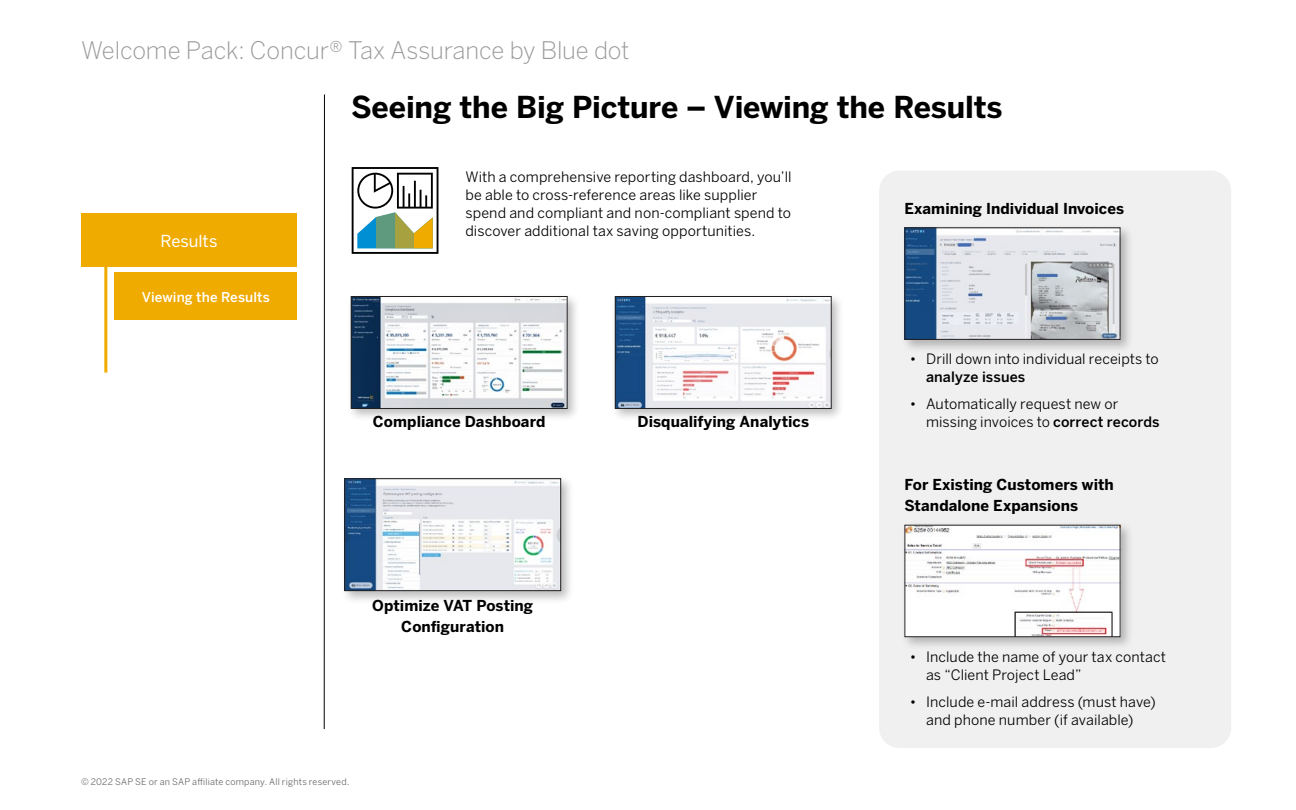
<style>
.page{position:relative;width:1296px;height:810px;background:#fff}
.page>*{position:absolute;margin:0;border:0;box-sizing:border-box;transform-origin:0 0}
.Head{font:700 30px "Benton Sans";letter-spacing:-.005em;color:#000}
.t1{font:300 24px "Benton Sans";letter-spacing:-.005em;color:#999}
.t2{font:16.5px "Benton Sans";letter-spacing:-.005em;color:#fff}
.Subhead{font:700 15px/21px "Benton Sans";letter-spacing:.005em;color:#000}
.Body{font:700 15px/21px "Benton Sans";color:#000;text-align:center}
.Body-2{font:14.25px/18px "Benton Sans";letter-spacing:.005em;color:#000}
.Secondary_nav_Text{font:500 13.5px "Benton Sans";letter-spacing:.005em;color:#fff}
.t3{font:9px "Benton Sans";letter-spacing:.025em;color:#666}
.s1{font-weight:500}
</style>
<div class="page">
<hr style="left:324px;top:94px;width:1px;height:635px;background:#000">
<div style="left:81px;top:213px;width:216px;height:54px;background:#f0ab00"></div>
<hr style="left:104px;top:267px;width:3px;height:106px;background:#f0ab00">
<div style="left:879px;top:171px;width:352px;height:577px;background:#f0f0f0;border-radius:20px"></div>
<div style="left:115px;top:273px;width:182px;height:47px;background:#f0ab00"></div>
<svg style="left:352px;top:167px;width:86px;height:87px"></svg>
<div style="left:347px;top:292px;width:233px;height:130px;background:#231f20;opacity:.3"></div>
<img style="left:353px;top:298px;width:212px;height:109px">
<div style="left:351px;top:296px;width:216px;height:113px;border:1px solid #231f20"></div>
<div style="left:611px;top:292px;width:233px;height:130px;background:#231f20;opacity:.3"></div>
<img style="left:617px;top:298px;width:212px;height:109px">
<div style="left:615px;top:296px;width:216px;height:113px;border:1px solid #231f20"></div>
<div style="left:341px;top:475px;width:233px;height:129px;background:#231f20;opacity:.3"></div>
<img style="left:347px;top:481px;width:212px;height:108px">
<div style="left:345px;top:479px;width:216px;height:112px;border:1px solid #231f20"></div>
<div style="left:901px;top:224px;width:233px;height:129px;background:#231f20;opacity:.3"></div>
<img style="left:906px;top:229px;width:212px;height:109px">
<div style="left:904px;top:227px;width:216px;height:113px;border:1px solid #231f20"></div>
<div style="left:901px;top:521px;width:233px;height:129px;background:#231f20;opacity:.3"></div>
<img style="left:906px;top:527px;width:212px;height:108px">
<div style="left:904px;top:525px;width:216px;height:112px;border:1px solid #231f20"></div>
<h2 class="t1" style="left:81px;top:36px;width:550px">Welcome Pack: Concur® Tax Assurance by Blue dot</h2>
<p class="t2" style="left:161px;top:231px;width:58px">Results</p>
<p class="Secondary_nav_Text" style="left:142px;top:288px;width:129px">Viewing the Results</p>
<p class="Head" style="left:351px;top:88px;width:653px">Seeing the Big Picture ‒ Viewing the Results</p>
<p class="Body-2" style="left:465px;top:168px;width:328px">With a comprehensive reporting dashboard, you’ll be able to cross-reference areas like supplier spend and compliant and non-compliant spend to discover additional tax saving opportunities.</p>
<p class="Subhead" style="left:373px;top:412px;width:174px">Compliance Dashboard</p>
<p class="Subhead" style="left:637px;top:412px;width:173px">Disqualifying Analytics</p>
<p class="Body" style="left:372px;top:595px;width:162px">Optimize VAT Posting<br>Configuration</p>
<p class="Subhead" style="left:904px;top:198px;width:221px">Examining Individual Invoices</p>
<p class="Body-2" style="left:926px;top:350px;width:234px;text-indent:-16px">• Drill down into individual receipts to <span class="s1">analyze issues</span></p>
<p class="Body-2" style="left:926px;top:395px;width:235px;text-indent:-16px">• Automatically request new or missing invoices to <span class="s1">correct records</span></p>
<p class="Subhead" style="left:904px;top:475px;width:211px">For Existing Customers with<br>Standalone Expansions</p>
<p class="Body-2" style="left:926px;top:648px;width:241px;text-indent:-16px">• Include the name of your tax contact as “Client Project Lead”</p>
<p class="Body-2" style="left:910px;top:693px;width:247px;text-align:center">• Include e-mail address (must have) and phone number (if available)</p>
<p class="t3" style="left:81px;top:776px;width:270px">© 2022 SAP SE or an SAP affiliate company. All rights reserved.</p>
</div>
